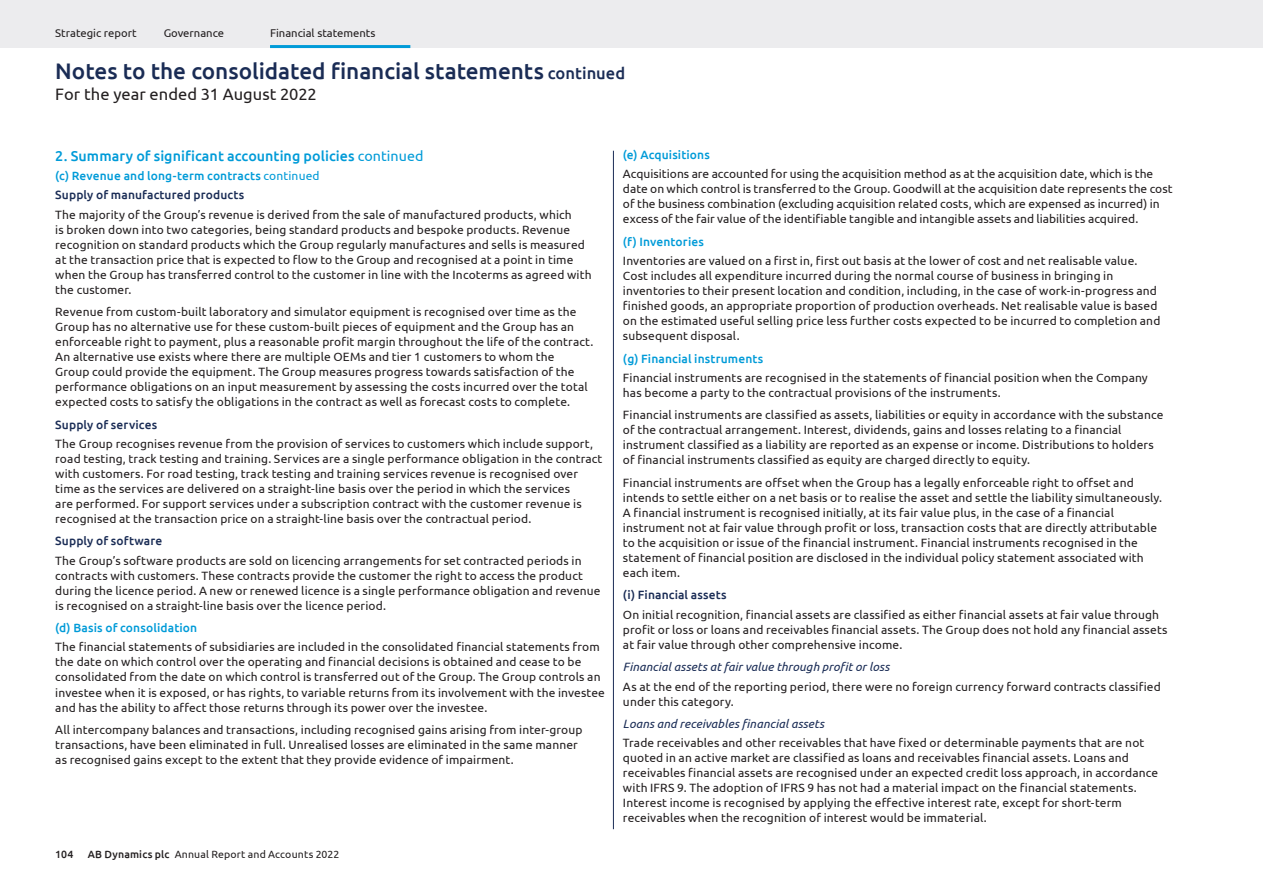
<style>
.page{position:relative;width:1263px;height:893px;background:#fff}
.page>*{position:absolute;margin:0;border:0;box-sizing:border-box;transform-origin:0 0}
.t1{font:500 22.5px "Ubuntu";letter-spacing:-.005em;color:#1a2c55}
.t2{font:16.5px "Ubuntu";letter-spacing:.005em;color:#231f20}
.Subhead_1{font:500 14.25px "Ubuntu";letter-spacing:.005em;color:#009bd8}
.Body_Text{font:12px/15px "Ubuntu";letter-spacing:.01em;color:#231f20}
.Subhead_2{font:500 12px "Ubuntu";letter-spacing:.01em;color:#009bd8}
.Subhead_4{font:italic 12px "Ubuntu";letter-spacing:.01em;color:#1a2c55}
.Subhead_3{font:500 12px "Ubuntu";letter-spacing:.01em;color:#1a2c55}
.t3{font:11.25px "Ubuntu";color:#231f20}
.t4{font:10.5px "Ubuntu";letter-spacing:.015em;color:#231f20}
.t5{font:500 10.5px "Ubuntu";color:#231f20}
.s1{font-size:16.5px}
.s2{font-weight:400}
.s3{font-weight:500}
</style>
<div class="page">
<hr style="left:613px;top:151px;width:1px;height:678px;background:#1a2c55">
<div style="left:0;top:0;width:1263px;height:48px;background:#ececee"></div>
<hr style="left:270px;top:45px;width:140px;height:3px;background:#009bd8">
<p class="t3" style="left:55px;top:27px;width:83px">Strategic report</p>
<p class="t3" style="left:164px;top:27px;width:62px">Governance</p>
<p class="t3" style="left:270px;top:27px;width:107px">Financial statements</p>
<h1 class="t1" style="left:55px;top:57px;width:571px">Notes to the consolidated financial statements <span class="s1">continued</span></h1>
<h2 class="t2" style="left:55px;top:85px;width:263px">For the year ended 31 August 2022</h2>
<p class="Subhead_1" style="left:55px;top:147px;width:370px">2. Summary of significant accounting policies <span class="s2">continued</span></p>
<p class="Subhead_2" style="left:55px;top:168px;width:266px">(c) Revenue and long-term contracts <span class="s2">continued</span></p>
<p class="Subhead_3" style="left:55px;top:187px;width:190px">Supply of manufactured products</p>
<p class="Body_Text" style="left:55px;top:206px;width:538px">The majority of the Group’s revenue is derived from the sale of manufactured products, which<br>is broken down into two categories, being standard products and bespoke products. Revenue recognition on standard products which the Group regularly manufactures and sells is measured at the transaction price that is expected to flow to the Group and recognised at a point in time when the Group has transferred control to the customer in line with the Incoterms as agreed with the customer.</p>
<p class="Body_Text" style="left:55px;top:304px;width:540px">Revenue from custom-built laboratory and simulator equipment is recognised over time as the Group has no alternative use for these custom-built pieces of equipment and the Group has an enforceable right to payment, plus a reasonable profit margin throughout the life of the contract.<br>An alternative use exists where there are multiple OEMs and tier 1 customers to whom the<br>Group could provide the equipment. The Group measures progress towards satisfaction of the performance obligations on an input measurement by assessing the costs incurred over the total expected costs to satisfy the obligations in the contract as well as forecast costs to complete.</p>
<p class="Subhead_3" style="left:55px;top:417px;width:103px">Supply of services</p>
<p class="Body_Text" style="left:55px;top:436px;width:549px">The Group recognises revenue from the provision of services to customers which include support, road testing, track testing and training. Services are a single performance obligation in the contract with customers. For road testing, track testing and training services revenue is recognised over time as the services are delivered on a straight-line basis over the period in which the services<br>are performed. For support services under a subscription contract with the customer revenue is recognised at the transaction price on a straight-line basis over the contractual period.</p>
<p class="Subhead_3" style="left:55px;top:533px;width:108px">Supply of software</p>
<p class="Body_Text" style="left:55px;top:552px;width:547px">The Group’s software products are sold on licencing arrangements for set contracted periods in contracts with customers. These contracts provide the customer the right to access the product during the licence period. A new or renewed licence is a single performance obligation and revenue is recognised on a straight-line basis over the licence period.</p>
<p class="Subhead_2" style="left:55px;top:620px;width:144px">(d) Basis of consolidation</p>
<p class="Body_Text" style="left:55px;top:639px;width:551px">The financial statements of subsidiaries are included in the consolidated financial statements from the date on which control over the operating and financial decisions is obtained and cease to be consolidated from the date on which control is transferred out of the Group. The Group controls an investee when it is exposed, or has rights, to variable returns from its involvement with the investee and has the ability to affect those returns through its power over the investee.</p>
<p class="Body_Text" style="left:55px;top:722px;width:529px">All intercompany balances and transactions, including recognised gains arising from inter-group transactions, have been eliminated in full. Unrealised losses are eliminated in the same manner as recognised gains except to the extent that they provide evidence of impairment.</p>
<p class="t5" style="left:55px;top:847px;width:20px">104</p>
<p class="t4" style="left:88px;top:848px;width:253px"><span class="s3">AB Dynamics plc</span> Annual Report and Accounts 2022</p>
<p class="Subhead_2" style="left:623px;top:147px;width:88px">(e) Acquisitions</p>
<p class="Body_Text" style="left:623px;top:166px;width:551px">Acquisitions are accounted for using the acquisition method as at the acquisition date, which is the date on which control is transferred to the Group. Goodwill at the acquisition date represents the cost of the business combination (excluding acquisition related costs, which are expensed as incurred) in excess of the fair value of the identifiable tangible and intangible assets and liabilities acquired.</p>
<p class="Subhead_2" style="left:623px;top:234px;width:82px">(f) Inventories</p>
<p class="Body_Text" style="left:623px;top:253px;width:539px">Inventories are valued on a first in, first out basis at the lower of cost and net realisable value.<br>Cost includes all expenditure incurred during the normal course of business in bringing in inventories to their present location and condition, including, in the case of work-in-progress and finished goods, an appropriate proportion of production overheads. Net realisable value is based on the estimated useful selling price less further costs expected to be incurred to completion and subsequent disposal.</p>
<p class="Subhead_2" style="left:623px;top:351px;width:142px">(g) Financial instruments</p>
<p class="Body_Text" style="left:623px;top:370px;width:526px">Financial instruments are recognised in the statements of financial position when the Company has become a party to the contractual provisions of the instruments.</p>
<p class="Body_Text" style="left:623px;top:407px;width:542px">Financial instruments are classified as assets, liabilities or equity in accordance with the substance of the contractual arrangement. Interest, dividends, gains and losses relating to a financial instrument classified as a liability are reported as an expense or income. Distributions to holders of financial instruments classified as equity are charged directly to equity.</p>
<p class="Body_Text" style="left:623px;top:475px;width:541px">Financial instruments are offset when the Group has a legally enforceable right to offset and intends to settle either on a net basis or to realise the asset and settle the liability simultaneously.<br>A financial instrument is recognised initially, at its fair value plus, in the case of a financial instrument not at fair value through profit or loss, transaction costs that are directly attributable to the acquisition or issue of the financial instrument. Financial instruments recognised in the statement of financial position are disclosed in the individual policy statement associated with each item.</p>
<p class="Subhead_3" style="left:623px;top:588px;width:105px">(i) Financial assets</p>
<p class="Body_Text" style="left:623px;top:607px;width:546px">On initial recognition, financial assets are classified as either financial assets at fair value through profit or loss or loans and receivables financial assets. The Group does not hold any financial assets at fair value through other comprehensive income.</p>
<p class="Subhead_4" style="left:623px;top:660px;width:268px">Financial assets at fair value through profit or loss</p>
<p class="Body_Text" style="left:623px;top:678px;width:539px">As at the end of the reporting period, there were no foreign currency forward contracts classified under this category.</p>
<p class="Subhead_4" style="left:623px;top:716px;width:203px">Loans and receivables financial assets</p>
<p class="Body_Text" style="left:623px;top:735px;width:537px">Trade receivables and other receivables that have fixed or determinable payments that are not quoted in an active market are classified as loans and receivables financial assets. Loans and receivables financial assets are recognised under an expected credit loss approach, in accordance with IFRS 9. The adoption of IFRS 9 has not had a material impact on the financial statements.<br>Interest income is recognised by applying the effective interest rate, except for short-term receivables when the recognition of interest would be immaterial.</p>
</div>
